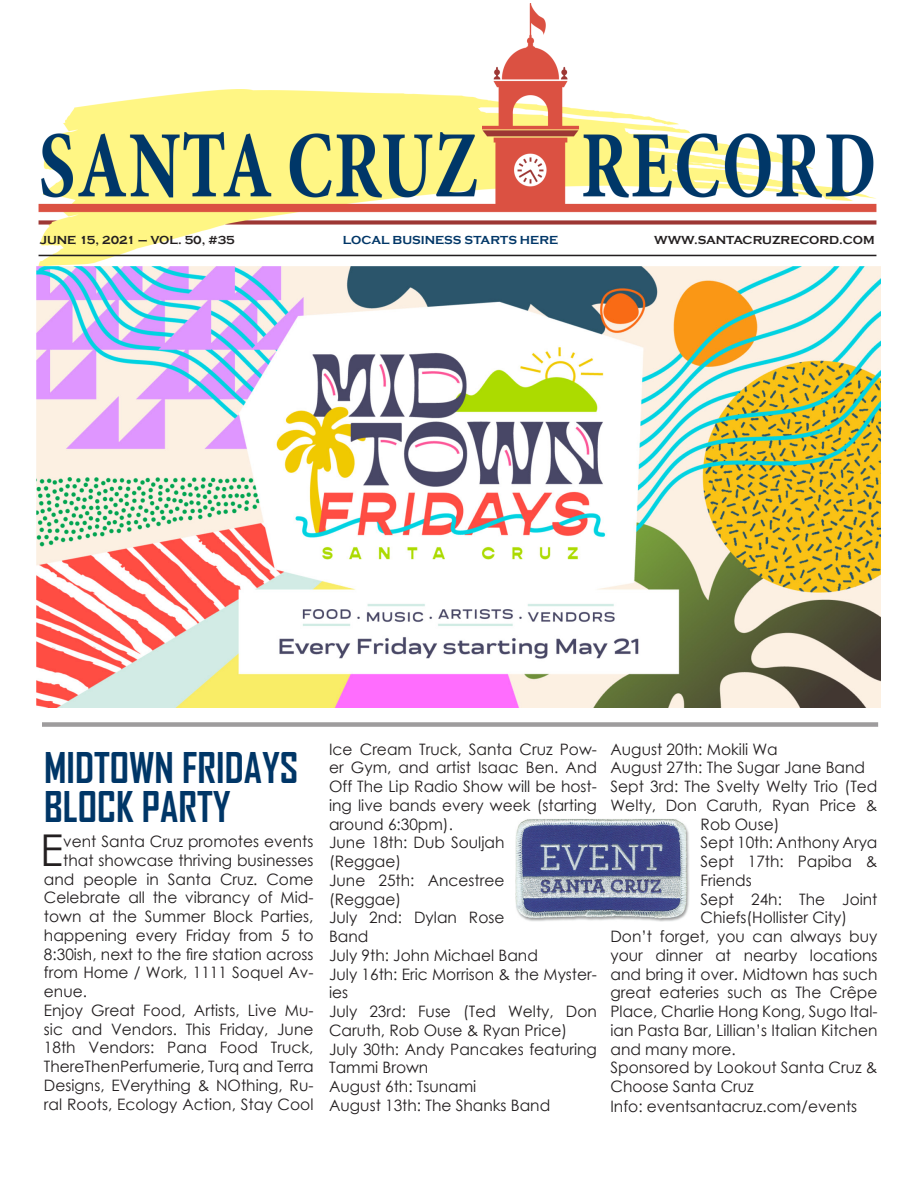
<style>
.page{position:relative;width:918px;height:1188px;background:#fff}
.page>*{position:absolute;margin:0;border:0;box-sizing:border-box;transform-origin:0 0}
.Inside_this_Issue{font:43.8px "Century Gothic";color:#231f20}
.Inside_this_Issue-2{font:700 40.5px "Agency FB";color:#003667}
.Inside_this_Issue-3{font:15.75px/18.8px "Century Gothic";color:#231f20}
.t1{font:700 12px "Copperplate Gothic";color:#231f20}
.t2{font:700 12px "Copperplate Gothic";color:#003667}
</style>
<div class="page">
<img style="left:36px;top:4px;width:845px;height:263px">
<div style="left:42px;top:722px;width:836px;height:5px;background:#9e9c9d"></div>
<img style="left:37px;top:266px;width:843px;height:442px">
<img style="left:516px;top:819px;width:173px;height:102px">
<p class="t1" style="left:40px;top:234px;width:197px">JUNE 15, 2021 – VOL. 50, #35</p>
<p class="t2" style="left:343px;top:234px;width:217px">LOCAL BUSINESS STARTS HERE</p>
<p class="t1" style="left:654px;top:234px;width:222px">WWW.SANTACRUZRECORD.COM</p>
<p class="Inside_this_Issue-2" style="left:44px;top:742px;width:256px">MIDTOWN FRIDAYS</p>
<p class="Inside_this_Issue-2" style="left:44px;top:781px;width:188px">BLOCK PARTY</p>
<p class="Inside_this_Issue" style="left:40px;top:820px;width:25px">E</p>
<p class="Inside_this_Issue-3" style="left:63px;top:832px;width:252px">vent Santa Cruz promotes events</p>
<p class="Inside_this_Issue-3" style="left:63px;top:851px;width:252px">that showcase thriving businesses</p>
<p class="Inside_this_Issue-3" style="left:44px;top:869px;width:271px">and people in Santa Cruz. Come</p>
<p class="Inside_this_Issue-3" style="left:44px;top:888px;width:271px">Celebrate all the vibrancy of Mid-</p>
<p class="Inside_this_Issue-3" style="left:44px;top:907px;width:271px">town at the Summer Block Parties,</p>
<p class="Inside_this_Issue-3" style="left:44px;top:926px;width:271px">happening every Friday from 5 to</p>
<p class="Inside_this_Issue-3" style="left:44px;top:944px;width:271px">8:30ish, next to the fire station across</p>
<p class="Inside_this_Issue-3" style="left:44px;top:963px;width:271px">from Home / Work, 1111 Soquel Av-</p>
<p class="Inside_this_Issue-3" style="left:44px;top:982px;width:45px">enue.</p>
<p class="Inside_this_Issue-3" style="left:44px;top:1001px;width:271px;text-align:justify">Enjoy Great Food, Artists, Live Mu&shy;sic and Vendors. This Friday, June 18th Vendors: Pana Food Truck, ThereThenPerfumerie, Turq and Terra Designs, EVerything &amp; NOthing, Ru&shy;ral Roots, Ecology Action, Stay Cool</p>
<p class="Inside_this_Issue-3" style="left:329px;top:739px;width:269px;text-align:justify">Ice Cream Truck, Santa Cruz Pow&shy;er Gym, and artist Isaac Ben. And Off The Lip Radio Show will be host&shy;ing live bands every week (starting around 6:30pm).</p>
<p class="Inside_this_Issue-3" style="left:329px;top:833px;width:177px">June 18th: Dub Souljah (Reggae)</p>
<p class="Inside_this_Issue-3" style="left:329px;top:871px;width:177px">June 25th: Ancestree (Reggae)</p>
<p class="Inside_this_Issue-3" style="left:329px;top:908px;width:177px">July 2nd: Dylan Rose<br>Band</p>
<p class="Inside_this_Issue-3" style="left:329px;top:946px;width:210px">July 9th: John Michael Band</p>
<p class="Inside_this_Issue-3" style="left:329px;top:964px;width:269px">July 16th: Eric Morrison &amp; the Myster&shy;ies</p>
<p class="Inside_this_Issue-3" style="left:329px;top:1002px;width:269px">July 23rd: Fuse (Ted Welty, Don<br>Caruth, Rob Ouse &amp; Ryan Price)</p>
<p class="Inside_this_Issue-3" style="left:329px;top:1039px;width:269px">July 30th: Andy Pancakes featuring<br>Tammi Brown</p>
<p class="Inside_this_Issue-3" style="left:329px;top:1077px;width:149px">August 6th: Tsunami</p>
<p class="Inside_this_Issue-3" style="left:329px;top:1096px;width:223px">August 13th: The Shanks Band</p>
<p class="Inside_this_Issue-3" style="left:610px;top:739px;width:169px">August 20th: Mokili Wa</p>
<p class="Inside_this_Issue-3" style="left:610px;top:758px;width:256px">August 27th: The Sugar Jane Band</p>
<p class="Inside_this_Issue-3" style="left:610px;top:777px;width:269px;text-align:center">Sept 3rd: The Svelty Welty Trio (Ted<br>Welty, Don Caruth, Ryan Price &amp;<br>Rob Ouse)</p>
<p class="Inside_this_Issue-3" style="left:701px;top:833px;width:178px">Sept 10th: Anthony Arya</p>
<p class="Inside_this_Issue-3" style="left:701px;top:852px;width:178px">Sept 17th: Papiba &amp;<br>Friends</p>
<p class="Inside_this_Issue-3" style="left:701px;top:889px;width:178px">Sept 24h: The Joint<br>Chiefs(Hollister City)</p>
<p class="Inside_this_Issue-3" style="left:610px;top:927px;width:269px;text-align:justify">Don’t forget, you can always buy your dinner at nearby locations and bring it over. Midtown has such great eateries such as The Crêpe Place, Charlie Hong Kong, Sugo Ital&shy;ian Pasta Bar, Lillian’s Italian Kitchen and many more.</p>
<p class="Inside_this_Issue-3" style="left:610px;top:1058px;width:269px">Sponsored by Lookout Santa Cruz &amp;<br>Choose Santa Cruz</p>
<p class="Inside_this_Issue-3" style="left:610px;top:1096px;width:248px">Info: eventsantacruz.com/events</p>
</div>
